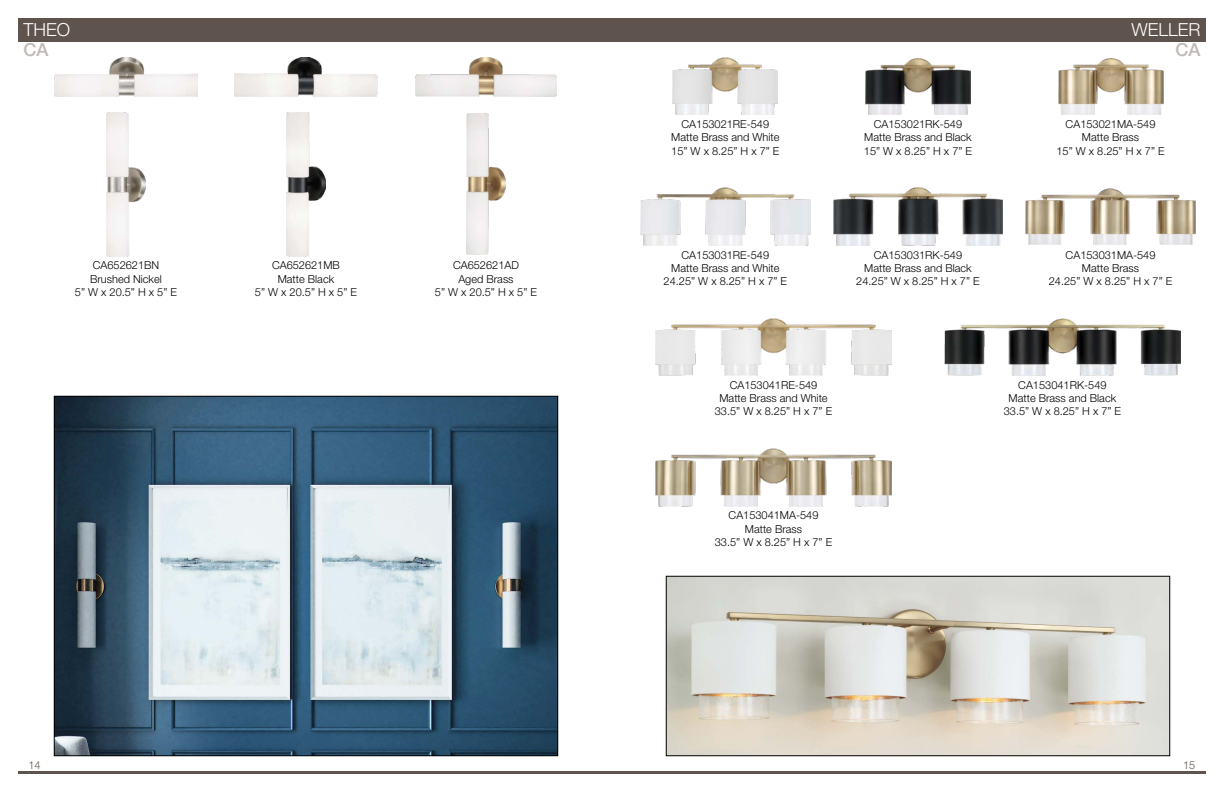
<style>
.page{position:relative;width:1224px;height:792px;background:#fff}
.page>*{position:absolute;margin:0;border:0;box-sizing:border-box;transform-origin:0 0}
.t1{font:300 18px "Helvetica Neue LT Pro";color:#fff}
.t2{font:500 18px "Helvetica Neue LT Std";color:#c0b8b5}
.t3{font:300 11px/13.2px "Helvetica Neue LT Pro";color:#000;text-align:center}
.t4{font:300 11px "Helvetica Neue LT Pro";color:#5f534d}
</style>
<div class="page">
<hr style="left:18px;top:772px;width:594px;height:2px;background:#5f534d">
<hr style="left:612px;top:772px;width:594px;height:2px;background:#5f534d">
<div style="left:18px;top:18px;width:594px;height:23px;background:#5f534d"></div>
<div style="left:612px;top:18px;width:594px;height:23px;background:#5f534d"></div>
<img style="left:56px;top:398px;width:500px;height:356px">
<img style="left:668px;top:578px;width:500px;height:176px">
<div style="left:666px;top:576px;width:504px;height:180px;border:1px solid #000"></div>
<img style="left:54px;top:57px;width:144px;height:40px">
<img style="left:106px;top:112px;width:40px;height:144px">
<img style="left:234px;top:57px;width:144px;height:40px">
<img style="left:286px;top:112px;width:40px;height:144px">
<img style="left:416px;top:57px;width:140px;height:40px">
<img style="left:466px;top:114px;width:40px;height:141px">
<img style="left:673px;top:57px;width:105px;height:58px">
<img style="left:866px;top:58px;width:104px;height:56px">
<img style="left:1058px;top:58px;width:105px;height:56px">
<img style="left:641px;top:188px;width:169px;height:57px">
<img style="left:833px;top:188px;width:170px;height:57px">
<img style="left:1026px;top:189px;width:169px;height:56px">
<img style="left:656px;top:318px;width:235px;height:58px">
<img style="left:945px;top:318px;width:235px;height:58px">
<img style="left:656px;top:449px;width:235px;height:57px">
<h1 class="t1" style="left:23px;top:19px;width:48px">THEO</h1>
<h1 class="t2" style="left:23px;top:39px;width:27px">CA</h1>
<p class="t3" style="left:75px;top:259px;width:104px">CA652621BN<br>Brushed Nickel<br>5” W x 20.5” H x 5” E</p>
<p class="t3" style="left:255px;top:259px;width:104px">CA652621MB<br>Matte Black<br>5” W x 20.5” H x 5” E</p>
<p class="t3" style="left:435px;top:259px;width:104px">CA652621AD<br>Aged Brass<br>5” W x 20.5” H x 5” E</p>
<h1 class="t1" style="left:1132px;top:19px;width:71px">WELLER</h1>
<h1 class="t2" style="left:1176px;top:39px;width:27px">CA</h1>
<p class="t3" style="left:671px;top:117px;width:110px">CA153021RE-549<br>Matte Brass and White<br>15” W x 8.25” H x 7” E</p>
<p class="t3" style="left:864px;top:117px;width:110px">CA153021RK-549<br>Matte Brass and Black<br>15” W x 8.25” H x 7” E</p>
<p class="t3" style="left:1057px;top:117px;width:110px">CA153021MA-549<br>Matte Brass<br>15” W x 8.25” H x 7” E</p>
<p class="t3" style="left:664px;top:248px;width:125px">CA153031RE-549<br>Matte Brass and White<br>24.25” W x 8.25” H x 7” E</p>
<p class="t3" style="left:856px;top:248px;width:125px">CA153031RK-549<br>Matte Brass and Black<br>24.25” W x 8.25” H x 7” E</p>
<p class="t3" style="left:1049px;top:248px;width:125px">CA153031MA-549<br>Matte Brass<br>24.25” W x 8.25” H x 7” E</p>
<p class="t3" style="left:715px;top:378px;width:119px">CA153041RE-549<br>Matte Brass and White<br>33.5” W x 8.25” H x 7” E</p>
<p class="t3" style="left:1004px;top:378px;width:119px">CA153041RK-549<br>Matte Brass and Black<br>33.5” W x 8.25” H x 7” E</p>
<p class="t3" style="left:715px;top:509px;width:119px">CA153041MA-549<br>Matte Brass<br>33.5” W x 8.25” H x 7” E</p>
<p class="t4" style="left:29px;top:758px;width:14px">14</p>
<p class="t4" style="left:1183px;top:758px;width:14px">15</p>
</div>
